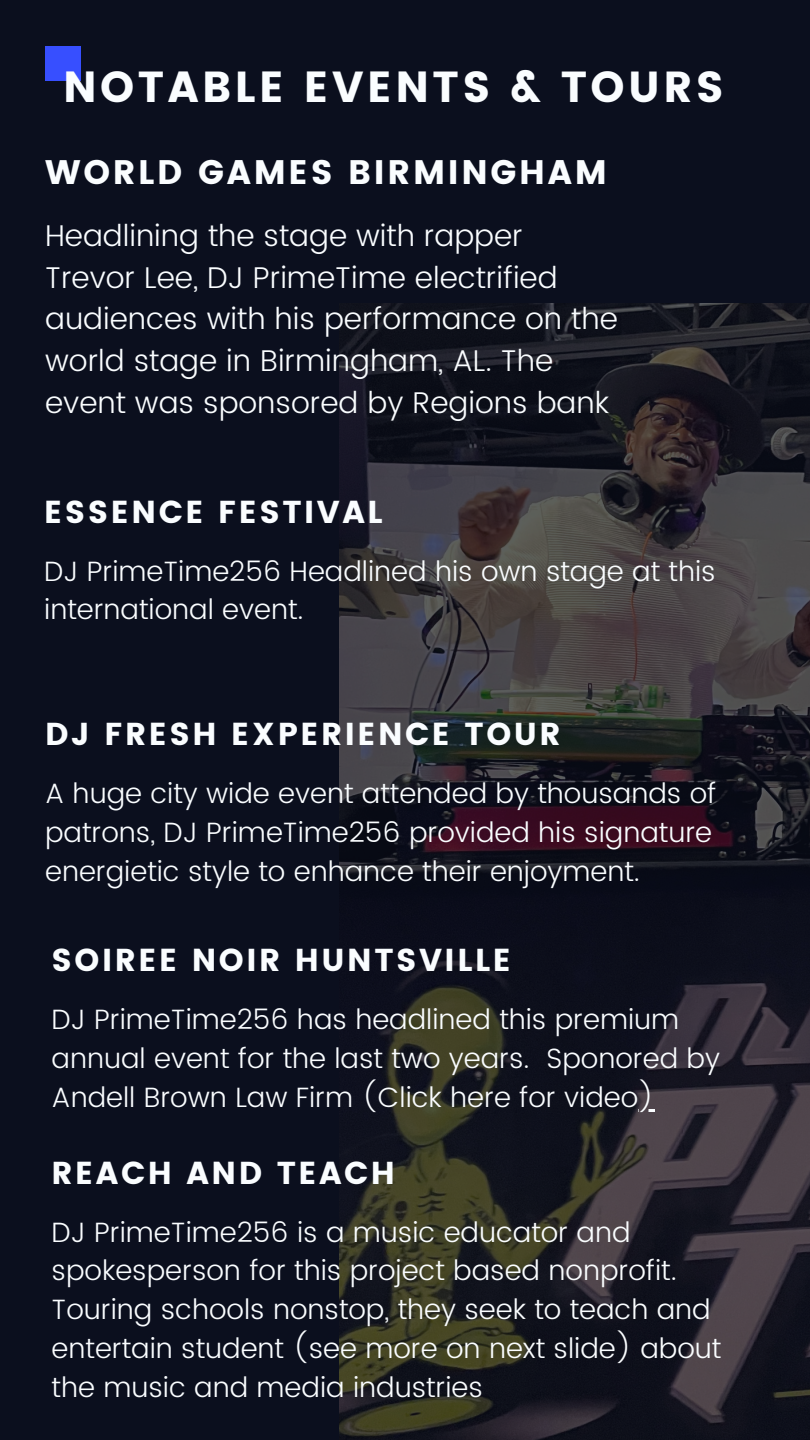
<style>
.page{position:relative;width:810px;height:1440px;background:#0b0f1e}
.page>*{position:absolute;margin:0;border:0;box-sizing:border-box;transform-origin:0 0}
.t1{font:43.4px "Poppins";letter-spacing:.08em;color:#fafdff}
.t2{font:34px "Poppins";letter-spacing:.08em;color:#fafdff}
.t3{font:31.7px "Poppins";letter-spacing:.08em;color:#fafdff}
.t4{font:300 30px/41.6px "Poppins";color:#fafdff}
.t5{font:300 27.9px/38.7px "Poppins";color:#fafdff}
</style>
<div class="page">
<div style="left:45px;top:47px;width:36px;height:34px;background:#374fff"></div>
<img style="left:339px;top:304px;width:471px;height:1136px">
<svg style="left:638px;top:1109px;width:17px;height:2px"></svg>
<h1 class="t1" style="left:63px;top:62px;width:662px">NOTABLE EVENTS &amp; TOURS</h1>
<h2 class="t2" style="left:45px;top:152px;width:563px">WORLD GAMES BIRMINGHAM</h2>
<h1 class="t4" style="left:45px;top:215px;width:574px">Headlining the stage with rapper Trevor Lee, DJ PrimeTime electrified audiences with his performance on the world stage in Birmingham, AL. The event was sponsored by Regions bank</h1>
<h1 class="t3" style="left:44px;top:493px;width:340px">ESSENCE FESTIVAL</h1>
<p class="t5" style="left:44px;top:552px;width:673px">DJ PrimeTime256 Headlined his own stage at this international event.</p>
<p class="t3" style="left:45px;top:716px;width:517px">DJ FRESH EXPERIENCE TOUR</p>
<h1 class="t5" style="left:45px;top:774px;width:673px">A huge city wide event attended by thousands of patrons, DJ PrimeTime256 provided his signature energietic style to enhance their enjoyment.</h1>
<h2 class="t3" style="left:52px;top:942px;width:461px">SOIREE NOIR HUNTSVILLE</h2>
<h2 class="t5" style="left:52px;top:1000px;width:670px;line-height:39px">DJ PrimeTime256 has headlined this premium annual event for the last two years. Sponored by<br>Andell Brown Law Firm (Click here for video)</h2>
<h2 class="t3" style="left:52px;top:1154px;width:345px">REACH AND TEACH</h2>
<h1 class="t5" style="left:52px;top:1213px;width:671px">DJ PrimeTime256 is a music educator and spokesperson for this project based nonprofit.<br>Touring schools nonstop, they seek to teach and entertain student (see more on next slide) about the music and media industries</h1>
</div>
